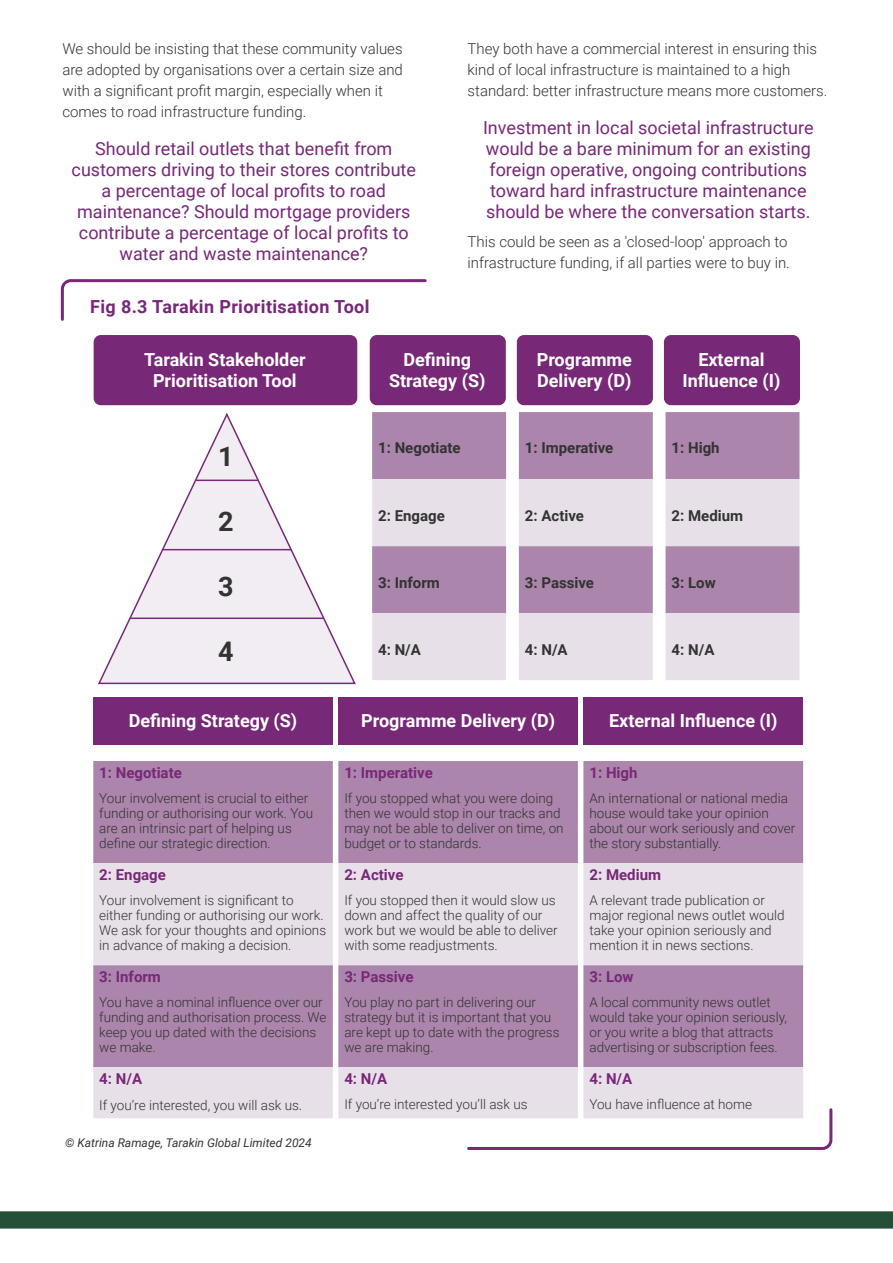
<style>
.page{position:relative;width:893px;height:1263px;background:#fff}
.page>*{position:absolute;margin:0;border:0;box-sizing:border-box;transform-origin:0 0}
.t1{font:700 27px "Roboto";color:#333}
.t2{font:18px/21px "Roboto";color:#772877;text-align:center}
.t3{font:700 18px/21px "Roboto";color:#fff;text-align:center}
.t4{font:700 18px "Roboto";letter-spacing:.02em;color:#772877}
.t5{font:300 15px/21px "Roboto";color:#333}
.t6{font:700 15px "Roboto";color:#772877}
.t7{font:700 15px "Roboto";color:#333}
.t8{font:300 13.5px/15px "Roboto";color:#333}
.t9{font:italic 12px "Roboto";color:#333}
.s1{font-size:15px}
</style>
<div class="page">
<div style="left:0;top:1211px;width:893px;height:17px;background:#264f38"></div>
<div style="left:93px;top:697px;width:240px;height:47px;background:#772877"></div>
<div style="left:93px;top:761px;width:240px;height:102px;background:#ab85ab"></div>
<svg style="left:93px;top:863px;width:240px;height:255px;background:#d0bcd1"></svg>
<div style="left:338px;top:697px;width:240px;height:47px;background:#772877"></div>
<div style="left:338px;top:761px;width:240px;height:102px;background:#ab85ab"></div>
<svg style="left:338px;top:863px;width:240px;height:255px;background:#cfbbcf"></svg>
<div style="left:583px;top:697px;width:220px;height:47px;background:#772877"></div>
<div style="left:583px;top:761px;width:220px;height:102px;background:#ab85ab"></div>
<svg style="left:583px;top:863px;width:220px;height:244px;background:#cebacf"></svg>
<svg style="left:466px;top:1107px;width:367px;height:43px"></svg>
<svg style="left:372px;top:412px;width:134px;height:268px;background:#c9b2ca"></svg>
<svg style="left:519px;top:412px;width:134px;height:268px;background:#c9b2ca"></svg>
<svg style="left:666px;top:412px;width:133px;height:268px;background:#c9b2ca"></svg>
<svg style="left:60px;top:279px;width:367px;height:42px"></svg>
<div style="left:370px;top:336px;width:135px;height:68px;background:#772877;border-radius:6px"></div>
<div style="left:370px;top:335px;width:136px;height:70px;border:2px solid #772877;border-radius:6px"></div>
<div style="left:518px;top:336px;width:134px;height:68px;background:#772877;border-radius:6px"></div>
<div style="left:517px;top:335px;width:136px;height:70px;border:2px solid #772877;border-radius:6px"></div>
<div style="left:665px;top:336px;width:134px;height:68px;background:#772877;border-radius:6px"></div>
<div style="left:664px;top:335px;width:136px;height:70px;border:2px solid #772877;border-radius:6px"></div>
<div style="left:94px;top:336px;width:262px;height:68px;background:#772877;border-radius:6px"></div>
<div style="left:94px;top:335px;width:263px;height:70px;border:2px solid #772877;border-radius:6px"></div>
<svg style="left:98px;top:412px;width:258px;height:273px"></svg>
<hr style="left:131px;top:617px;width:192px;height:2px;background:#772877">
<hr style="left:163px;top:549px;width:128px;height:1px;background:#772877">
<hr style="left:196px;top:480px;width:62px;height:1px;background:#772877">
<p class="t5" style="left:62px;top:37px;width:342px">We should be insisting that these community values are adopted by organisations over a certain size and with a significant profit margin, especially when it comes to road infrastructure funding.</p>
<p class="t2" style="left:72px;top:137px;width:346px">Should retail outlets that benefit from customers driving to their stores contribute a percentage of local profits to road maintenance? Should mortgage providers contribute a percentage of local profits to water and waste maintenance?</p>
<h2 class="t4" style="left:90px;top:293px;width:281px">Fig 8.3 Tarakin Prioritisation Tool</h2>
<p class="t5" style="left:468px;top:37px;width:361px">They both have a commercial interest in ensuring this kind of local infrastructure is maintained to a high standard: better infrastructure means more customers.</p>
<h2 class="t2" style="left:483px;top:116px;width:332px;text-align:left">Investment in local societal infrastructure would be a bare minimum for an existing foreign operative, ongoing contributions toward hard infrastructure maintenance should be where the conversation starts.</h2>
<p class="t5" style="left:468px;top:231px;width:324px">This could be seen as a 'closed-loop' approach to infrastructure funding, if all parties were to buy in.</p>
<h2 class="t3" style="left:144px;top:349px;width:163px">Tarakin Stakeholder<br>Prioritisation Tool</h2>
<h2 class="t3" style="left:389px;top:349px;width:98px">Defining<br>Strategy (S)</h2>
<h2 class="t3" style="left:537px;top:349px;width:97px;text-align:left">Programme<br>Delivery (D)</h2>
<h2 class="t3" style="left:682px;top:349px;width:99px">External<br>Influence (I)</h2>
<h1 class="t1" style="left:218px;top:437px;width:17px">1</h1>
<p class="t7" style="left:378px;top:438px;width:84px">1: Negotiate</p>
<p class="t7" style="left:525px;top:438px;width:90px">1: Imperative</p>
<p class="t7" style="left:672px;top:438px;width:50px">1: High</p>
<h1 class="t1" style="left:218px;top:502px;width:17px">2</h1>
<p class="t7" style="left:378px;top:505px;width:68px">2: Engage</p>
<p class="t7" style="left:525px;top:505px;width:61px">2: Active</p>
<p class="t7" style="left:672px;top:505px;width:73px">2: Medium</p>
<h1 class="t1" style="left:218px;top:567px;width:17px">3</h1>
<p class="t7" style="left:378px;top:572px;width:63px">3: Inform</p>
<p class="t7" style="left:525px;top:572px;width:71px">3: Passive</p>
<p class="t7" style="left:672px;top:572px;width:46px">3: Low</p>
<h1 class="t1" style="left:218px;top:632px;width:17px">4</h1>
<p class="t7" style="left:378px;top:639px;width:44px">4: N/A</p>
<p class="t7" style="left:525px;top:639px;width:44px">4: N/A</p>
<p class="t7" style="left:672px;top:639px;width:44px">4: N/A</p>
<h2 class="t3" style="left:129px;top:710px;width:170px">Defining Strategy (S)</h2>
<p class="t6" style="left:99px;top:762px;width:84px">1: Negotiate</p>
<p class="t8" style="left:99px;top:790px;width:215px">Your involvement is crucial to either funding or authorising our work. You are an intrinsic part of helping us define our strategic direction.</p>
<p class="t6" style="left:99px;top:864px;width:68px">2: Engage</p>
<p class="t8" style="left:99px;top:892px;width:228px">Your involvement is significant to either funding or authorising our work.<br>We ask for your thoughts and opinions in advance of making a decision.</p>
<p class="t6" style="left:99px;top:966px;width:63px">3: Inform</p>
<p class="t8" style="left:99px;top:994px;width:229px">You have a nominal influence over our funding and authorisation process. We keep you up dated with the decisions we make.</p>
<p class="t6" style="left:99px;top:1069px;width:44px">4: N/A</p>
<p class="t8" style="left:99px;top:1097px;width:205px">If you’re interested, you will ask us<span class="s1">.</span></p>
<p class="t9" style="left:65px;top:1135px;width:248px">© Katrina Ramage, Tarakin Global Limited 2024</p>
<h2 class="t3" style="left:361px;top:710px;width:195px">Programme Delivery (D)</h2>
<p class="t6" style="left:344px;top:762px;width:90px">1: Imperative</p>
<p class="t8" style="left:344px;top:790px;width:221px">If you stopped what you were doing then we would stop in our tracks and may not be able to deliver on time, on budget or to standards.</p>
<p class="t6" style="left:344px;top:864px;width:61px">2: Active</p>
<p class="t8" style="left:344px;top:892px;width:215px">If you stopped then it would slow us down and affect the quality of our work but we would be able to deliver with some readjustments.</p>
<p class="t6" style="left:344px;top:966px;width:71px">3: Passive</p>
<p class="t8" style="left:344px;top:994px;width:217px">You play no part in delivering our strategy but it is important that you are kept up to date with the progress we are making.</p>
<p class="t6" style="left:344px;top:1069px;width:44px">4: N/A</p>
<p class="t8" style="left:344px;top:1096px;width:185px">If you’re interested you’ll ask us</p>
<h2 class="t3" style="left:609px;top:710px;width:170px">External Influence (I)</h2>
<p class="t6" style="left:589px;top:762px;width:50px">1: High</p>
<p class="t8" style="left:589px;top:790px;width:207px">An international or national media house would take your opinion about our work seriously and cover the story substantially.</p>
<p class="t6" style="left:589px;top:864px;width:73px">2: Medium</p>
<p class="t8" style="left:589px;top:892px;width:197px">A relevant trade publication or major regional news outlet would take your opinion seriously and mention it in news sections.</p>
<p class="t6" style="left:589px;top:966px;width:46px">3: Low</p>
<p class="t8" style="left:589px;top:994px;width:199px">A local community news outlet would take your opinion seriously, or you write a blog that attracts advertising or subscription fees.</p>
<p class="t6" style="left:589px;top:1069px;width:44px">4: N/A</p>
<p class="t8" style="left:589px;top:1096px;width:164px">You have influence at home</p>
</div>
